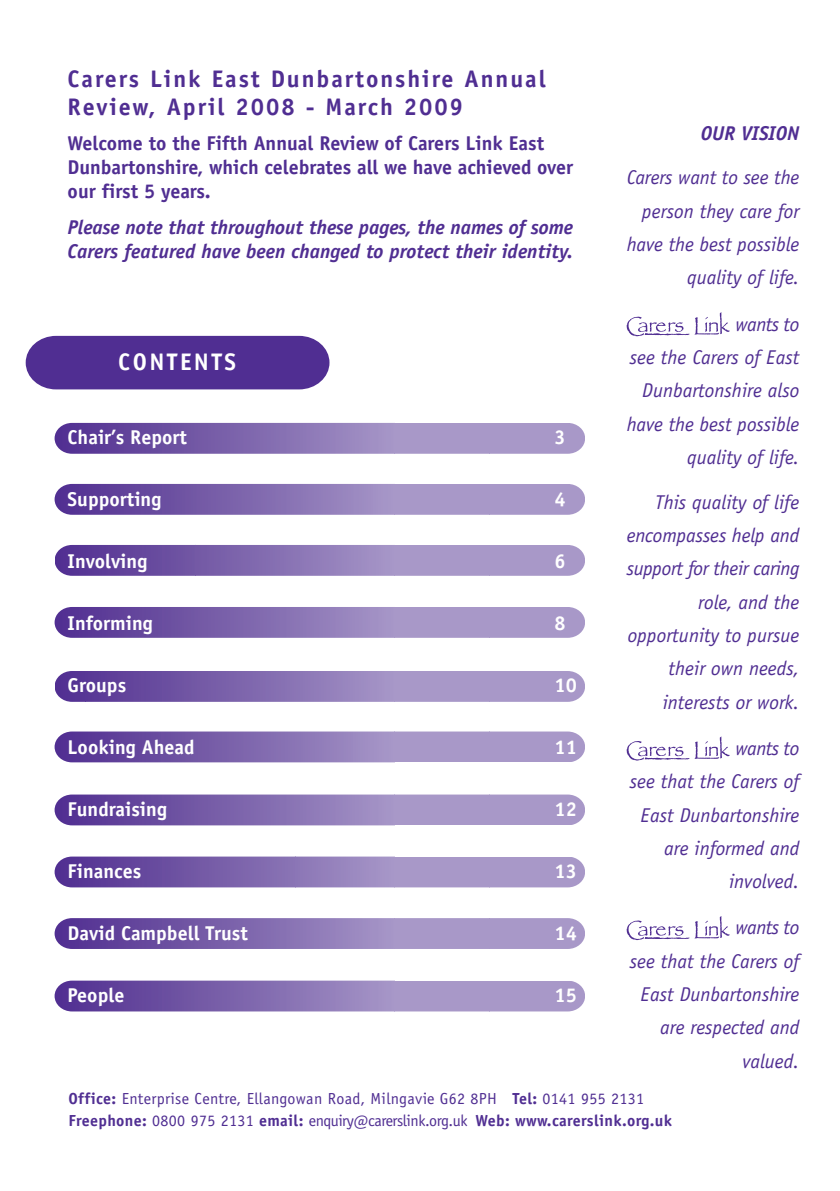
<style>
.page{position:relative;width:840px;height:1191px;background:#fff}
.page>*{position:absolute;margin:0;border:0;box-sizing:border-box;transform-origin:0 0}
.t1{font:700 24px/28px "Officina Sans";letter-spacing:.08em;color:#502e92}
.t2{font:700 24px "Officina Sans";letter-spacing:.1em;color:#fff}
.t3{font:italic 20px/33.4px "Officina Sans";color:#502e92;text-align:right}
.t4{font:700 20px "Officina Sans";color:#fff}
.t5{font:700 20px/24px "Officina Sans";letter-spacing:-.005em;color:#502e92}
.t6{font:italic 700 20px/24px "Officina Sans";color:#502e92}
.t7{font:16px/22px "Officina Sans";letter-spacing:.02em;color:#502e92}
.s1{font-weight:700}
</style>
<div class="page">
<svg style="left:55px;top:918px;width:338px;height:31px;background:#7c63ab"></svg>
<div style="left:393px;top:918px;width:96px;height:31px;background:#a898c8"></div>
<div style="left:489px;top:918px;width:95px;height:31px;background:#a898c8"></div>
<svg style="left:55px;top:484px;width:338px;height:31px;background:#7c63ac"></svg>
<div style="left:393px;top:484px;width:96px;height:31px;background:#a898c8"></div>
<div style="left:489px;top:484px;width:95px;height:31px;background:#a898c8"></div>
<div style="left:26px;top:336px;width:303px;height:53px;background:#502e92"></div>
<svg style="left:55px;top:423px;width:338px;height:31px;background:#7c63ac"></svg>
<div style="left:393px;top:423px;width:96px;height:31px;background:#a898c8"></div>
<div style="left:489px;top:423px;width:95px;height:31px;background:#a898c8"></div>
<svg style="left:626px;top:312px;width:103px;height:24px"></svg>
<svg style="left:626px;top:736px;width:103px;height:24px"></svg>
<svg style="left:626px;top:916px;width:103px;height:24px"></svg>
<svg style="left:55px;top:545px;width:338px;height:31px;background:#7c63ac"></svg>
<div style="left:393px;top:545px;width:96px;height:31px;background:#a898c8"></div>
<div style="left:489px;top:545px;width:95px;height:31px;background:#a898c8"></div>
<svg style="left:55px;top:607px;width:338px;height:31px;background:#7c63ab"></svg>
<div style="left:393px;top:607px;width:96px;height:31px;background:#a898c8"></div>
<div style="left:489px;top:607px;width:95px;height:31px;background:#a898c8"></div>
<svg style="left:55px;top:671px;width:338px;height:31px;background:#7c63ab"></svg>
<div style="left:393px;top:671px;width:96px;height:31px;background:#a898c8"></div>
<div style="left:489px;top:671px;width:95px;height:31px;background:#a898c8"></div>
<svg style="left:55px;top:731px;width:338px;height:31px;background:#7d65ac"></svg>
<div style="left:393px;top:731px;width:96px;height:31px;background:#a898c8"></div>
<div style="left:489px;top:731px;width:95px;height:31px;background:#a898c8"></div>
<svg style="left:55px;top:794px;width:338px;height:31px;background:#7d65ac"></svg>
<div style="left:393px;top:794px;width:96px;height:31px;background:#a898c8"></div>
<div style="left:489px;top:794px;width:95px;height:31px;background:#a898c8"></div>
<svg style="left:55px;top:856px;width:338px;height:31px;background:#7d65ac"></svg>
<div style="left:393px;top:856px;width:96px;height:31px;background:#a898c8"></div>
<div style="left:489px;top:856px;width:95px;height:31px;background:#a898c8"></div>
<svg style="left:55px;top:980px;width:338px;height:31px;background:#7e65ad"></svg>
<div style="left:393px;top:980px;width:96px;height:31px;background:#a898c8"></div>
<div style="left:489px;top:980px;width:95px;height:31px;background:#a898c8"></div>
<p class="t1" style="left:68px;top:67px;width:479px">Carers Link East Dunbartonshire Annual<br>Review, April 2008 - March 2009</p>
<p class="t5" style="left:68px;top:133px;width:506px">Welcome to the Fifth Annual Review of Carers Link East<br>Dunbartonshire, which celebrates all we have achieved over our first 5 years.</p>
<p class="t6" style="left:68px;top:217px;width:507px">Please note that throughout these pages, the names of some<br>Carers featured have been changed to protect their identity.</p>
<p class="t6" style="left:700px;top:123px;width:100px">OUR VISION</p>
<p class="t3" style="left:626px;top:162px;width:174px">Carers want to see the person they care for have the best possible quality of life.</p>
<p class="t3" style="left:626px;top:309px;width:174px">wants to<br>see the Carers of East<br>Dunbartonshire also have the best possible quality of life.</p>
<p class="t3" style="left:626px;top:487px;width:174px">This quality of life encompasses help and support for their caring role, and the opportunity to pursue their own needs, interests or work.</p>
<p class="t3" style="left:629px;top:733px;width:171px">wants to<br>see that the Carers of<br>East Dunbartonshire are informed and involved.</p>
<p class="t3" style="left:629px;top:912px;width:171px">wants to<br>see that the Carers of<br>East Dunbartonshire are respected and valued.</p>
<p class="t7" style="left:68px;top:1088px;width:604px"><span class="s1">Office:</span> Enterprise Centre, Ellangowan Road, Milngavie G62 8PH <span class="s1">Tel:</span> 0141 955 2131<br><span class="s1">Freephone:</span> 0800 975 2131 <span class="s1">email:</span> enquiry@carerslink.org.uk <span class="s1">Web: www.carerslink.org.uk</span></p>
<p class="t2" style="left:118px;top:352px;width:119px">CONTENTS</p>
<p class="t4" style="left:68px;top:429px;width:121px">Chair’s Report</p>
<p class="t4" style="left:554px;top:429px;width:13px">3</p>
<p class="t4" style="left:68px;top:491px;width:95px">Supporting</p>
<p class="t4" style="left:554px;top:491px;width:13px">4</p>
<p class="t4" style="left:68px;top:553px;width:81px">Involving</p>
<p class="t4" style="left:554px;top:553px;width:13px">6</p>
<p class="t4" style="left:68px;top:615px;width:87px">Informing</p>
<p class="t4" style="left:554px;top:615px;width:13px">8</p>
<p class="t4" style="left:68px;top:677px;width:60px">Groups</p>
<p class="t4" style="left:554px;top:677px;width:24px">10</p>
<p class="t4" style="left:68px;top:739px;width:128px">Looking Ahead</p>
<p class="t4" style="left:554px;top:739px;width:24px">11</p>
<p class="t4" style="left:68px;top:801px;width:101px">Fundraising</p>
<p class="t4" style="left:554px;top:801px;width:24px">12</p>
<p class="t4" style="left:68px;top:863px;width:75px">Finances</p>
<p class="t4" style="left:554px;top:863px;width:24px">13</p>
<p class="t4" style="left:68px;top:925px;width:181px">David Campbell Trust</p>
<p class="t4" style="left:554px;top:925px;width:24px">14</p>
<p class="t4" style="left:68px;top:987px;width:58px">People</p>
<p class="t4" style="left:554px;top:987px;width:24px">15</p>
</div>
